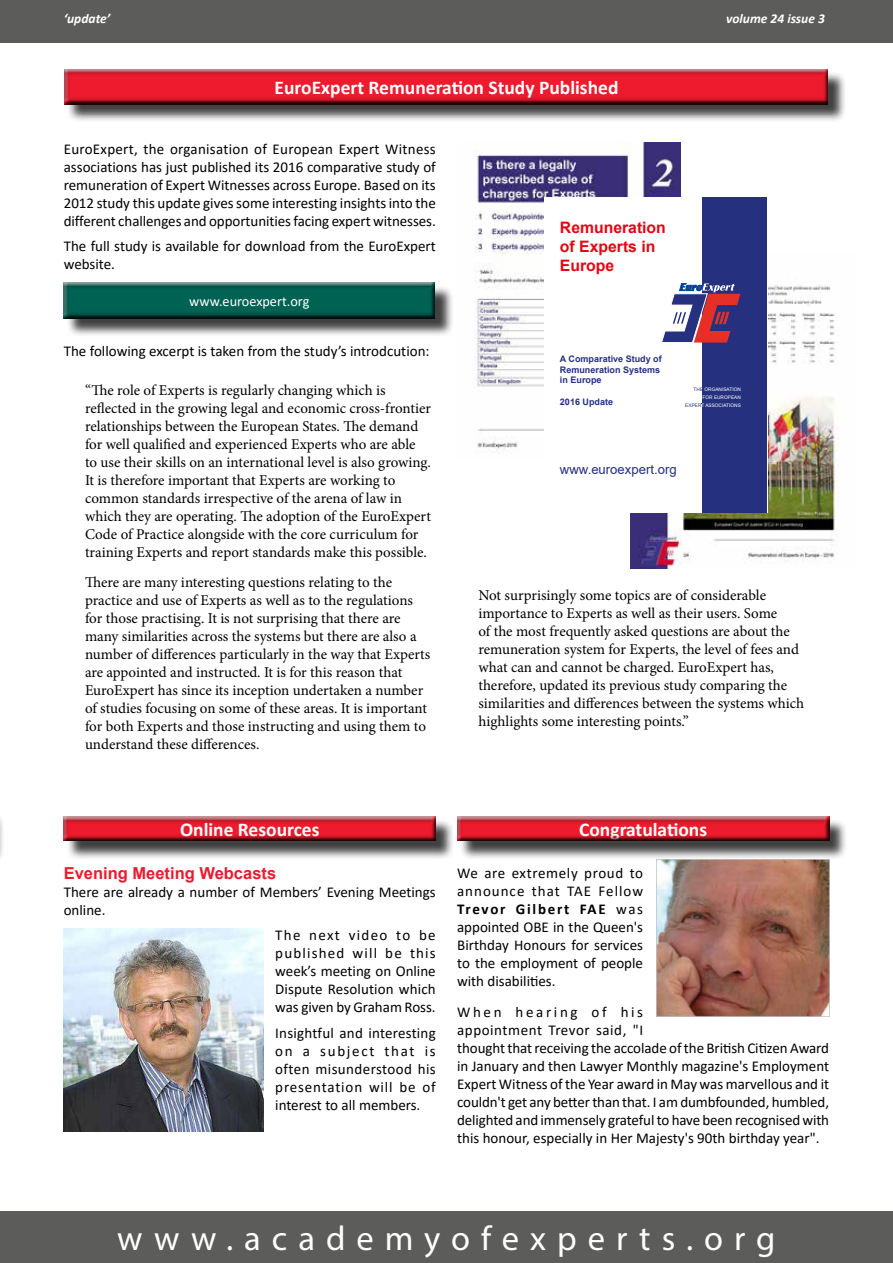
<style>
.page{position:relative;width:893px;height:1263px;background:#fff}
.page>*{position:absolute;margin:0;border:0;box-sizing:border-box;transform-origin:0 0}
.t1{font:34.5px "Myriad Pro";letter-spacing:.32em;color:#fff}
.t2{font:700 19.5px "Calibri";color:#fff}
.t3{font:700 16.5px "Arial";color:#ed1b2d}
.t4{font:700 15.75px/18.9px "Arial";color:#e30613}
.t5{font:15px/18px "Minion Pro";color:#000}
.t6{font:15px/18px "Calibri";color:#000;text-align:justify}
.t7{font:14.25px "Calibri";color:#fff}
.t8{font:italic 700 13.5px "Calibri";color:#fff}
.t9{font:13.2px "Arial";color:#25307f}
.t10{font:700 9px/10.8px "Arial";color:#25307f}
.t11{font:4.8px/7.9px "Arial";color:#fff;text-align:right}
.s1{color:#25307f}
.s2{font-weight:700}
</style>
<div class="page">
<div style="left:0;top:0;width:893px;height:43px;background:#5c5c5b"></div>
<div style="left:0;top:1212px;width:893px;height:51px;background:#5c5c5b"></div>
<div style="left:67px;top:71px;width:780px;height:52px;background:#000;opacity:.75"></div>
<div style="left:62px;top:68px;width:766px;height:38px;background:#000;opacity:.75"></div>
<div style="left:0;top:812px;width:5px;height:52px;background:#000;opacity:.75"></div>
<img style="left:631px;top:285px;width:208px;height:283px">
<img style="left:474px;top:142px;width:206px;height:310px">
<div style="left:544px;top:197px;width:223px;height:316px;background:#fff"></div>
<div style="left:702px;top:197px;width:65px;height:316px;background:#25307f"></div>
<svg style="left:662px;top:283px;width:78px;height:60px"></svg>
<div style="left:66px;top:285px;width:388px;height:53px;background:#000;opacity:.75"></div>
<div style="left:61px;top:281px;width:375px;height:40px;background:#000;opacity:.75"></div>
<div style="left:66px;top:819px;width:389px;height:41px;background:#000;opacity:.75"></div>
<div style="left:60px;top:815px;width:378px;height:31px;background:#000;opacity:.75"></div>
<div style="left:459px;top:819px;width:389px;height:41px;background:#000;opacity:.75"></div>
<div style="left:453px;top:815px;width:378px;height:31px;background:#000;opacity:.75"></div>
<img style="left:64px;top:928px;width:199px;height:203px">
<img style="left:657px;top:860px;width:172px;height:156px">
<p class="t8" style="left:64px;top:9px;width:48px">‘update’</p>
<p class="t8" style="left:726px;top:9px;width:100px">volume 24 issue 3</p>
<h2 class="t2" style="left:275px;top:74px;width:345px">EuroExpert Remuneration Study Published</h2>
<p class="t6" style="left:64px;top:139px;width:374px">EuroExpert, the organisation of European Expert Witness associations has just published its 2016 comparative study of remuneration of Expert Witnesses across Europe. Based on its 2012 study this update gives some interesting insights into the different challenges and opportunities facing expert witnesses.</p>
<p class="t6" style="left:64px;top:237px;width:374px">The full study is available for download from the EuroExpert website.</p>
<p class="t7" style="left:189px;top:291px;width:122px">www.euroexpert.org</p>
<p class="t6" style="left:64px;top:342px;width:367px">The following excerpt is taken from the study’s introdcution:</p>
<p class="t5" style="left:85px;top:381px;width:348px">“The role of Experts is regularly changing which is reflected in the growing legal and economic cross-frontier relationships between the European States. The demand for well qualified and experienced Experts who are able to use their skills on an international level is also growing.<br>It is therefore important that Experts are working to common standards irrespective of the arena of law in which they are operating. The adoption of the EuroExpert Code of Practice alongside with the core curriculum for training Experts and report standards make this possible.</p>
<p class="t5" style="left:85px;top:574px;width:347px">There are many interesting questions relating to the practice and use of Experts as well as to the regulations for those practising. It is not surprising that there are many similarities across the systems but there are also a number of differences particularly in the way that Experts are appointed and instructed. It is for this reason that EuroExpert has since its inception undertaken a number of studies focusing on some of these areas. It is important for both Experts and those instructing and using them to understand these differences.</p>
<p class="t4" style="left:560px;top:218px;width:107px">Remuneration of Experts in<br>Europe</p>
<p class="t10" style="left:560px;top:353px;width:103px">A Comparative Study of<br>Remuneration Systems in Europe</p>
<p class="t10" style="left:560px;top:397px;width:55px">2016 Update</p>
<p class="t11" style="left:685px;top:385px;width:57px"><span class="s1">THE</span> ORGANISATION<br>FOR EUROPEAN<br><span class="s1">EXPER</span>T ASSOCIATIONS</p>
<p class="t9" style="left:560px;top:461px;width:118px">www.euroexpert.org</p>
<p class="t5" style="left:478px;top:586px;width:327px">Not surprisingly some topics are of considerable importance to Experts as well as their users. Some<br>of the most frequently asked questions are about the remuneration system for Experts, the level of fees and what can and cannot be charged. EuroExpert has, therefore, updated its previous study comparing the similarities and differences between the systems which highlights some interesting points.”</p>
<h2 class="t2" style="left:180px;top:816px;width:141px">Online Resources</h2>
<p class="t3" style="left:64px;top:861px;width:214px">Evening Meeting Webcasts</p>
<p class="t6" style="left:64px;top:882px;width:373px">There are already a number of Members’ Evening Meetings online.</p>
<p class="t6" style="left:275px;top:926px;width:162px">The next video to be published will be this week’s meeting on Online Dispute Resolution which was given by Graham Ross.</p>
<p class="t6" style="left:275px;top:1023px;width:162px">Insightful and interesting on a subject that is often misunderstood his presentation will be of interest to all members.</p>
<h2 class="t2" style="left:579px;top:816px;width:130px">Congratulations</h2>
<p class="t6" style="left:457px;top:864px;width:188px">We are extremely proud to announce that TAE Fellow <span class="s2">Trevor Gilbert FAE</span> was appointed OBE in the Queen's Birthday Honours for services to the employment of people with disabilities.</p>
<p class="t6" style="left:457px;top:1002px;width:374px;text-align:left">When hearing of his<br>appointment Trevor said, "I<br>thought that receiving the accolade of the British Citizen Award in January and then Lawyer Monthly magazine's Employment Expert Witness of the Year award in May was marvellous and it couldn't get any better than that. I am dumbfounded, humbled, delighted and immensely grateful to have been recognised with this honour, especially in Her Majesty's 90th birthday year".</p>
<h1 class="t1" style="left:117px;top:1217px;width:660px">www.academyofexperts.org</h1>
</div>
